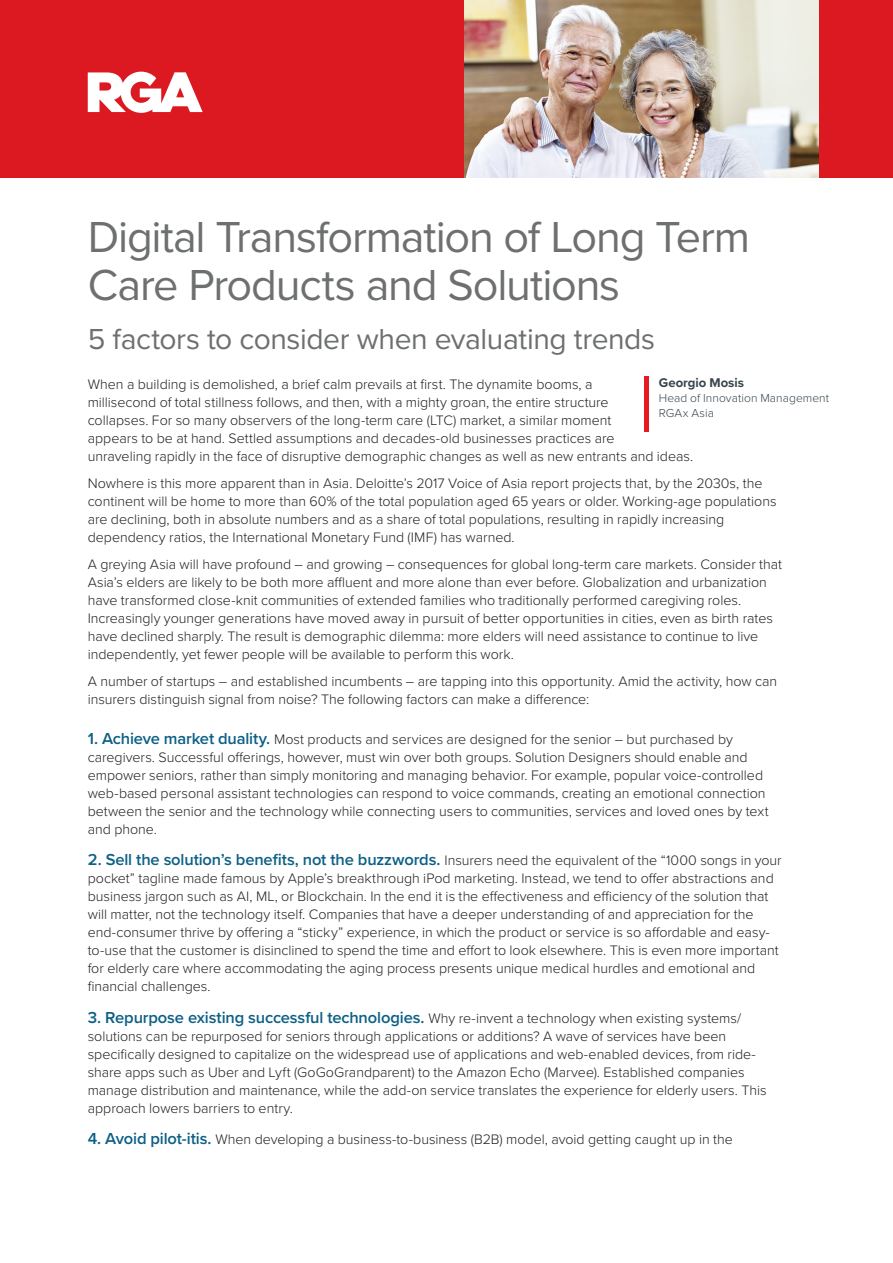
<style>
.page{position:relative;width:893px;height:1263px;background:#fff}
.page>*{position:absolute;margin:0;border:0;box-sizing:border-box;transform-origin:0 0}
.Headline{font:45px/48px "Proxima Nova";letter-spacing:-.025em;color:#6e7070}
.headline-sub{font:30px "Proxima Nova";letter-spacing:-.015em;color:#6e7070}
.Subhead_2{font:300 14.25px/18px "Proxima Nova";letter-spacing:-.005em;color:#231f20}
.Body_text{font:300 14.25px/18px "Proxima Nova";letter-spacing:-.005em;color:#231f20}
.Author_name{font:700 13.2px "Proxima Nova";color:#38454d}
.Author-title{font:300 12px "Proxima Nova";letter-spacing:.005em;color:#38454d}
.s1{font-weight:600;font-size:16.5px;color:#0c6086}
</style>
<div class="page">
<div style="left:0;top:0;width:468px;height:178px;background:#dc1820"></div>
<div style="left:805px;top:0;width:88px;height:178px;background:#dc1820"></div>
<svg style="left:88px;top:72px;width:115px;height:41px"></svg>
<div style="left:644px;top:377px;width:5px;height:55px;background:#e51a23"></div>
<img style="left:465px;top:0;width:353px;height:178px">
<p class="Headline" style="left:88px;top:211px;width:664px">Digital Transformation of Long Term<br>Care Products and Solutions</p>
<p class="headline-sub" style="left:88px;top:317px;width:569px">5 factors to consider when evaluating trends</p>
<p class="Body_text" style="left:88px;top:374px;width:607px">When a building is demolished, a brief calm prevails at first. The dynamite booms, a<br>millisecond of total stillness follows, and then, with a mighty groan, the entire structure<br>collapses. For so many observers of the long-term care (LTC) market, a similar moment<br>appears to be at hand. Settled assumptions and decades-old businesses practices are<br>unraveling rapidly in the face of disruptive demographic changes as well as new entrants and ideas.</p>
<p class="Body_text" style="left:88px;top:473px;width:690px">Nowhere is this more apparent than in Asia. Deloitte’s 2017 Voice of Asia report projects that, by the 2030s, the continent will be home to more than 60% of the total population aged 65 years or older. Working-age populations are declining, both in absolute numbers and as a share of total populations, resulting in rapidly increasing dependency ratios, the International Monetary Fund (IMF) has warned.</p>
<p class="Body_text" style="left:88px;top:554px;width:696px">A greying Asia will have profound – and growing – consequences for global long-term care markets. Consider that Asia’s elders are likely to be both more affluent and more alone than ever before. Globalization and urbanization have transformed close-knit communities of extended families who traditionally performed caregiving roles.<br>Increasingly younger generations have moved away in pursuit of better opportunities in cities, even as birth rates have declined sharply. The result is demographic dilemma: more elders will need assistance to continue to live independently, yet fewer people will be available to perform this work.</p>
<p class="Body_text" style="left:88px;top:672px;width:691px">A number of startups – and established incumbents – are tapping into this opportunity. Amid the activity, how can insurers distinguish signal from noise? The following factors can make a difference:</p>
<p class="Subhead_2" style="left:88px;top:729px;width:682px"><span class="s1">1. Achieve market duality.</span> Most products and services are designed for the senior – but purchased by caregivers. Successful offerings, however, must win over both groups. Solution Designers should enable and empower seniors, rather than simply monitoring and managing behavior. For example, popular voice-controlled web-based personal assistant technologies can respond to voice commands, creating an emotional connection between the senior and the technology while connecting users to communities, services and loved ones by text and phone.</p>
<p class="Subhead_2" style="left:88px;top:850px;width:695px"><span class="s1">2. Sell the solution’s benefits, not the buzzwords.</span> Insurers need the equivalent of the “1000 songs in your pocket” tagline made famous by Apple’s breakthrough iPod marketing. Instead, we tend to offer abstractions and business jargon such as AI, ML, or Blockchain. In the end it is the effectiveness and efficiency of the solution that will matter, not the technology itself. Companies that have a deeper understanding of and appreciation for the end-consumer thrive by offering a “sticky” experience, in which the product or service is so affordable and easy&shy;to-use that the customer is disinclined to spend the time and effort to look elsewhere. This is even more important for elderly care where accommodating the aging process presents unique medical hurdles and emotional and financial challenges.</p>
<p class="Subhead_2" style="left:88px;top:1008px;width:680px"><span class="s1">3. Repurpose existing successful technologies.</span> Why re-invent a technology when existing systems/ solutions can be repurposed for seniors through applications or additions? A wave of services have been specifically designed to capitalize on the widespread use of applications and web-enabled devices, from ride&shy;share apps such as Uber and Lyft (GoGoGrandparent) to the Amazon Echo (Marvee). Established companies manage distribution and maintenance, while the add-on service translates the experience for elderly users. This approach lowers barriers to entry.</p>
<p class="Subhead_2" style="left:88px;top:1129px;width:647px"><span class="s1">4. Avoid pilot-itis.</span> When developing a business-to-business (B2B) model, avoid getting caught up in the</p>
<p class="Author_name" style="left:659px;top:373px;width:87px">Georgio Mosis</p>
<p class="Author-title" style="left:659px;top:389px;width:172px">Head of Innovation Management</p>
<p class="Author-title" style="left:659px;top:404px;width:57px">RGAx Asia</p>
</div>
